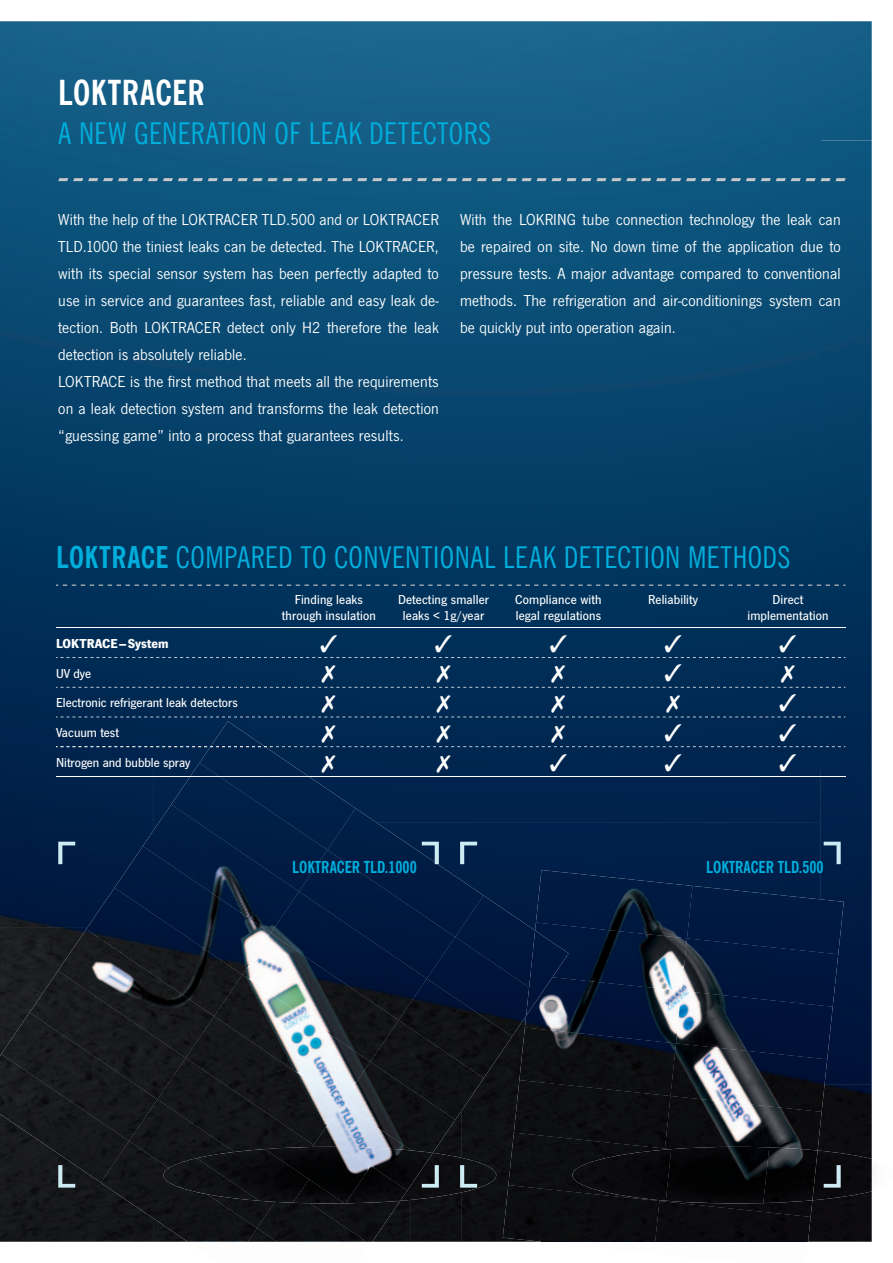
<style>
.page{position:relative;width:893px;height:1263px;background:#fff}
.page>*{position:absolute;margin:0;border:0;box-sizing:border-box;transform-origin:0 0}
.t1{font:700 condensed 34.5px "News Gothic BT";letter-spacing:.015em;color:#fff}
.t2{font:condensed 30px "News Gothic BT";letter-spacing:.015em;color:#00aedc}
.t3{font:16.5px/27px "News Gothic T";letter-spacing:.01em;color:#fff}
.t4{font:700 condensed 16.5px "News Gothic BT";color:#00aedc}
.t5{font:500 13.5px/16.2px "News Gothic T";letter-spacing:.01em;color:#fff;text-align:center}
.t6{font:700 13.5px "News Gothic T";color:#fff}
.s1{font-weight:700}
</style>
<div class="page">
<div style="left:0;top:21px;width:872px;height:120px;background:#176088"></div>
<img style="left:0;top:141px;width:820px;height:629px">
<img style="left:820px;top:141px;width:52px;height:943px">
<div style="left:0;top:770px;width:153px;height:157px;background:#001e45"></div>
<img style="left:153px;top:770px;width:18px;height:34px">
<div style="left:356px;top:770px;width:465px;height:52px;background:#00234d"></div>
<div style="left:484px;top:822px;width:337px;height:52px;background:#002049"></div>
<div style="left:484px;top:874px;width:337px;height:48px;background:#001e46"></div>
<div style="left:0;top:927px;width:86px;height:105px;background:#1c1e21"></div>
<img style="left:513px;top:1037px;width:6px;height:95px">
<div style="left:0;top:1032px;width:51px;height:210px;background:#16171a"></div>
<div style="left:462px;top:1037px;width:51px;height:205px;background:#0e1011"></div>
<div style="left:411px;top:1120px;width:51px;height:122px;background:#0e1011"></div>
<img style="left:811px;top:1084px;width:61px;height:158px">
<div style="left:51px;top:1183px;width:50px;height:59px;background:#151619"></div>
<img style="left:399px;top:1203px;width:12px;height:39px">
<img style="left:818px;top:1150px;width:54px;height:50px">
<img style="left:411px;top:1153px;width:85px;height:48px">
<hr style="left:56px;top:627px;width:215px;height:1px;background:#fff">
<hr style="left:271px;top:627px;width:115px;height:1px;background:#fff">
<hr style="left:386px;top:627px;width:115px;height:1px;background:#fff">
<hr style="left:501px;top:627px;width:115px;height:1px;background:#fff">
<hr style="left:616px;top:627px;width:115px;height:1px;background:#fff">
<hr style="left:731px;top:627px;width:114px;height:1px;background:#fff">
<hr style="left:56px;top:776px;width:215px;height:1px;background:#fff">
<hr style="left:271px;top:776px;width:115px;height:1px;background:#fff">
<hr style="left:386px;top:776px;width:115px;height:1px;background:#fff">
<hr style="left:501px;top:776px;width:115px;height:1px;background:#fff">
<hr style="left:616px;top:776px;width:115px;height:1px;background:#fff">
<hr style="left:731px;top:776px;width:114px;height:1px;background:#fff">
<svg style="left:56px;top:585px;width:789px;height:1px"></svg>
<svg style="left:58px;top:178px;width:788px;height:3px;background:#7898aa"></svg>
<div style="left:199px;top:721px;width:157px;height:87px;background:#00244d"></div>
<div style="left:327px;top:808px;width:157px;height:87px;background:#002049"></div>
<div style="left:455px;top:895px;width:80px;height:42px;background:#001940"></div>
<div style="left:171px;top:763px;width:156px;height:87px;background:#00214a"></div>
<div style="left:299px;top:850px;width:156px;height:87px;background:#001b42"></div>
<div style="left:427px;top:937px;width:99px;height:100px;background:#00153b"></div>
<div style="left:143px;top:804px;width:156px;height:87px;background:#001e46"></div>
<div style="left:271px;top:891px;width:156px;height:87px;background:#00183e"></div>
<img style="left:399px;top:978px;width:113px;height:100px">
<img style="left:114px;top:846px;width:157px;height:87px">
<img style="left:242px;top:933px;width:157px;height:87px">
<div style="left:370px;top:1020px;width:114px;height:100px;background:#111214"></div>
<img style="left:86px;top:888px;width:156px;height:86px">
<img style="left:214px;top:974px;width:156px;height:88px">
<img style="left:342px;top:1062px;width:113px;height:91px">
<img style="left:58px;top:929px;width:156px;height:87px">
<img style="left:186px;top:1016px;width:156px;height:87px">
<img style="left:314px;top:1103px;width:97px;height:100px">
<img style="left:30px;top:971px;width:156px;height:87px">
<img style="left:158px;top:1058px;width:156px;height:89px">
<img style="left:310px;top:1145px;width:89px;height:97px">
<div style="left:1px;top:1012px;width:157px;height:87px;background:#191a1d"></div>
<div style="left:129px;top:1099px;width:146px;height:50px;background:#151618"></div>
<img style="left:257px;top:1203px;width:109px;height:39px">
<div style="left:0;top:1054px;width:129px;height:129px;background:#18191c"></div>
<div style="left:101px;top:1141px;width:156px;height:101px;background:#131416"></div>
<img style="left:248px;top:1228px;width:29px;height:14px">
<img style="left:371px;top:1147px;width:62px;height:44px">
<img style="left:265px;top:1147px;width:106px;height:32px">
<img style="left:345px;top:1166px;width:62px;height:37px">
<img style="left:197px;top:1149px;width:112px;height:54px">
<img style="left:293px;top:1179px;width:52px;height:24px">
<img style="left:163px;top:1158px;width:97px;height:43px">
<img style="left:190px;top:776px;width:119px;height:1px">
<img style="left:536px;top:870px;width:157px;height:52px">
<div style="left:687px;top:886px;width:157px;height:68px;background:#001942"></div>
<img style="left:535px;top:922px;width:152px;height:55px">
<img style="left:681px;top:938px;width:157px;height:69px">
<img style="left:525px;top:977px;width:157px;height:50px">
<img style="left:676px;top:991px;width:157px;height:68px">
<img style="left:519px;top:1027px;width:157px;height:53px">
<img style="left:670px;top:1043px;width:157px;height:69px">
<div style="left:514px;top:1080px;width:157px;height:52px;background:#0d0e0f"></div>
<img style="left:665px;top:1096px;width:157px;height:54px">
<div style="left:508px;top:1132px;width:157px;height:53px;background:#0d0e0f"></div>
<div style="left:503px;top:1185px;width:152px;height:57px;background:#0c0d0e"></div>
<div style="left:655px;top:1201px;width:156px;height:41px;background:#0b0b0d"></div>
<div style="left:572px;top:1149px;width:94px;height:52px;background:#0b0a0d"></div>
<img style="left:666px;top:1147px;width:97px;height:56px">
<img style="left:763px;top:1147px;width:55px;height:56px">
<img style="left:526px;top:930px;width:43px;height:86px">
<svg style="left:422px;top:842px;width:17px;height:22px"></svg>
<svg style="left:422px;top:1165px;width:17px;height:22px"></svg>
<svg style="left:58px;top:1165px;width:17px;height:22px"></svg>
<svg style="left:58px;top:842px;width:17px;height:22px"></svg>
<svg style="left:824px;top:842px;width:17px;height:22px"></svg>
<svg style="left:824px;top:1165px;width:17px;height:22px"></svg>
<svg style="left:460px;top:1165px;width:17px;height:22px"></svg>
<svg style="left:460px;top:842px;width:17px;height:22px"></svg>
<div style="left:56px;top:634px;width:789px;height:24px;background:#002e57"></div>
<div style="left:56px;top:664px;width:789px;height:24px;background:#002c55"></div>
<div style="left:56px;top:694px;width:789px;height:24px;background:#002a53"></div>
<div style="left:56px;top:724px;width:789px;height:23px;background:#002750"></div>
<svg style="left:322px;top:755px;width:14px;height:17px"></svg>
<svg style="left:437px;top:755px;width:13px;height:17px"></svg>
<svg style="left:550px;top:753px;width:17px;height:18px"></svg>
<svg style="left:665px;top:753px;width:16px;height:18px"></svg>
<svg style="left:780px;top:753px;width:16px;height:18px"></svg>
<h1 class="t1" style="left:58px;top:71px;width:148px">LOKTRACER</h1>
<h2 class="t2" style="left:58px;top:115px;width:435px">A NEW GENERATION OF LEAK DETECTORS</h2>
<p class="t3" style="left:58px;top:206px;width:382px">With the help of the LOKTRACER TLD.500 and or LOKTRACER TLD.1000 the tiniest leaks can be detected. The LOKTRACER, with its special sensor system has been perfectly adapted to use in service and guarantees fast, reliable and easy leak de&shy;tection. Both LOKTRACER detect only H2 therefore the leak detection is absolutely reliable.<br>LOKTRACE is the first method that meets all the requirements on a leak detection system and transforms the leak detection “guessing game” into a process that guarantees results.</p>
<p class="t3" style="left:460px;top:206px;width:382px;text-align:justify">With the LOKRING tube connection technology the leak can be repaired on site. No down time of the application due to pressure tests. A major advantage compared to conventional methods. The refrigeration and air-conditionings system can be quickly put into operation again.</p>
<h2 class="t2" style="left:56px;top:539px;width:736px"><span class="s1">LOKTRACE</span> COMPARED TO CONVENTIONAL LEAK DETECTION METHODS</h2>
<p class="t5" style="left:282px;top:591px;width:96px">Finding leaks through insulation</p>
<p class="t5" style="left:398px;top:591px;width:93px">Detecting smaller leaks &lt; 1g/year</p>
<p class="t5" style="left:515px;top:591px;width:88px;text-align:left">Compliance with legal regulations</p>
<p class="t5" style="left:648px;top:591px;width:51px">Reliability</p>
<p class="t5" style="left:747px;top:591px;width:83px">Direct implementation</p>
<p class="t6" style="left:56px;top:635px;width:114px">LOKTRACE–System</p>
<p class="t5" style="left:56px;top:665px;width:37px">UV dye</p>
<p class="t5" style="left:56px;top:694px;width:183px">Electronic refrigerant leak detectors</p>
<p class="t5" style="left:56px;top:724px;width:64px">Vacuum test</p>
<p class="t5" style="left:56px;top:754px;width:136px">Nitrogen and bubble spray</p>
<p class="t4" style="left:292px;top:857px;width:126px">LOKTRACER TLD.1000</p>
<p class="t4" style="left:706px;top:857px;width:119px">LOKTRACER TLD.500</p>
</div>
